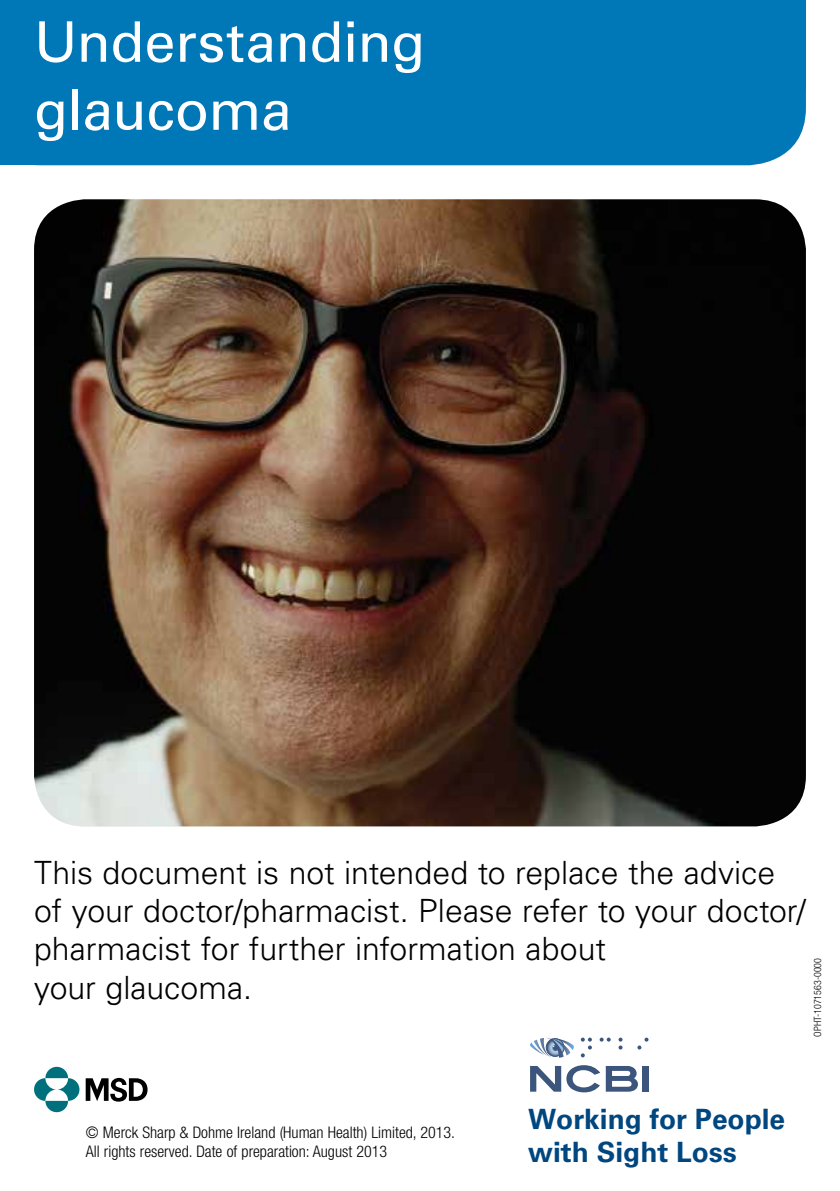
<style>
.page{position:relative;width:840px;height:1191px;background:#fff}
.page>*{position:absolute;margin:0;border:0;box-sizing:border-box;transform-origin:0 0}
.t1{font:56px/68px "Univers LT Std";letter-spacing:-.01em;color:#fff}
.t2{font:300 32px/38.4px "Univers LT Std";color:#000}
.t3{font:700 28px/33.6px "Univers LT Std";color:#00467f}
.t4{font:300 condensed 16px/19.2px "Helvetica Neue LT Std";color:#000}
.t5{font:300 condensed 10px "Helvetica Neue LT Std";color:#000}
</style>
<div class="page">
<img style="left:34px;top:199px;width:771px;height:627px">
<div style="left:68px;top:90px;width:737px;height:75px;background:#0077b6"></div>
<div style="left:0;top:0;width:805px;height:90px;background:#0077b6"></div>
<div style="left:0;top:58px;width:68px;height:107px;background:#0077b6"></div>
<svg style="left:45px;top:1066px;width:23px;height:12px"></svg>
<svg style="left:45px;top:1100px;width:23px;height:12px"></svg>
<svg style="left:34px;top:1078px;width:22px;height:22px"></svg>
<svg style="left:58px;top:1078px;width:21px;height:22px"></svg>
<svg style="left:86px;top:1077px;width:61px;height:24px"></svg>
<svg style="left:530px;top:1037px;width:43px;height:20px"></svg>
<svg style="left:530px;top:1065px;width:107px;height:27px"></svg>
<div style="left:642px;top:1066px;width:6px;height:25px;background:#3c557c"></div>
<svg style="left:580px;top:1037px;width:11px;height:20px"></svg>
<svg style="left:599px;top:1037px;width:11px;height:4px"></svg>
<svg style="left:618px;top:1037px;width:4px;height:12px"></svg>
<svg style="left:637px;top:1037px;width:11px;height:12px"></svg>
<h1 class="t1" style="left:34px;top:8px;width:393px">Understanding glaucoma</h1>
<p class="t2" style="left:34px;top:853px;width:772px">This document is not intended to replace the advice of your doctor/pharmacist. Please refer to your doctor/ pharmacist for further information about<br>your glaucoma.</p>
<p class="t5" style="left:811px;top:1036px;width:80px;rotate:-90deg">OPHT-1071563-0000</p>
<p class="t4" style="left:86px;top:1122px;width:370px">© Merck Sharp &amp; Dohme Ireland (Human Health) Limited, 2013.<br>All rights reserved. Date of preparation: August 2013</p>
<p class="t3" style="left:528px;top:1102px;width:258px">Working for People with Sight Loss</p>
</div>
